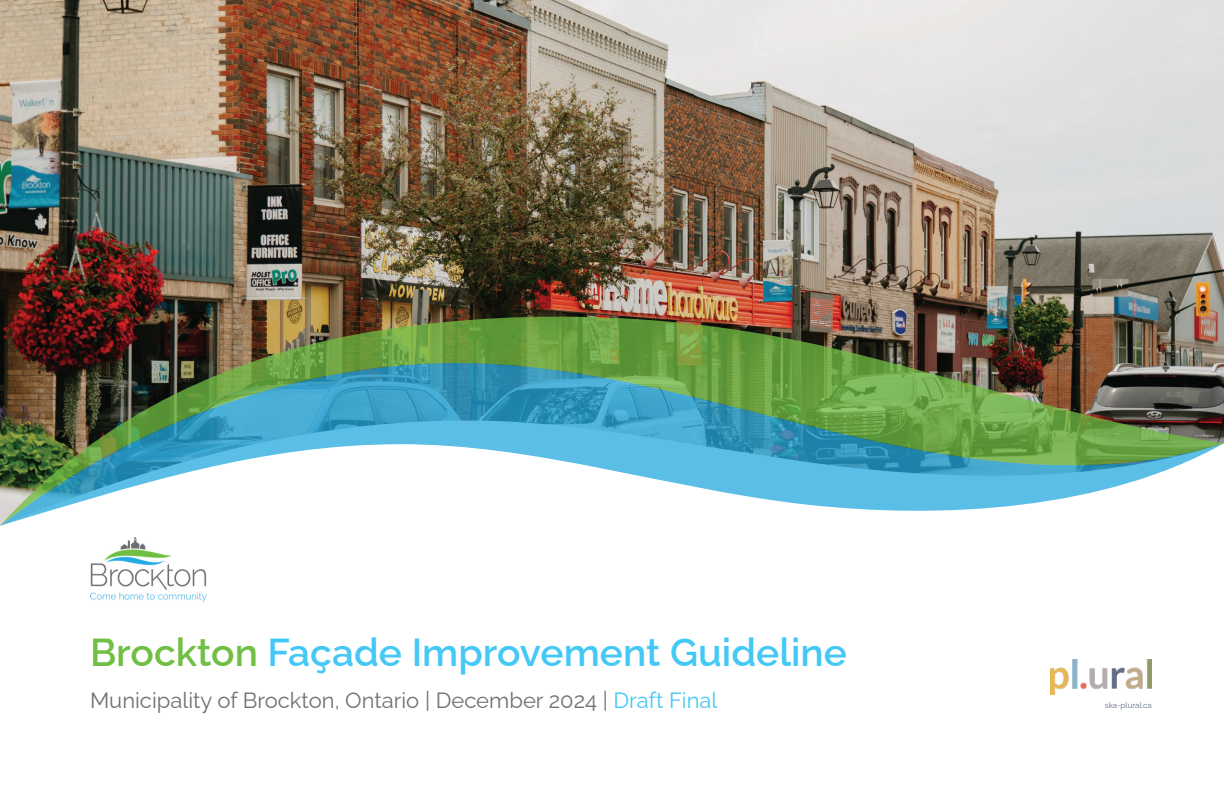
<style>
.page{position:relative;width:1224px;height:792px;background:#fff}
.page>*{position:absolute;margin:0;border:0;box-sizing:border-box;transform-origin:0 0}
.t1{font:600 39px "Raleway";color:#44c8f5}
.t2{font:22px "Raleway";color:#707174}
.t3{font:8px "Raleway";color:#626d80}
.s1{color:#71bf44}
.s2{color:#44c8f5}
</style>
<div class="page">
<img style="left:0;top:0;width:1224px;height:317px">
<img style="left:0;top:317px;width:1224px;height:209px">
<img style="left:1050px;top:659px;width:102px;height:36px">
<img style="left:90px;top:538px;width:117px;height:63px">
<p class="t1" style="left:90px;top:621px;width:759px"><span class="s1">Brockton</span> Façade Improvement Guideline</p>
<p class="t2" style="left:90px;top:683px;width:629px">Municipality of Brockton, Ontario | December 2024 | <span class="s2">Draft Final</span></p>
<p class="t3" style="left:1105px;top:699px;width:49px">ska-plural.ca</p>
</div>
